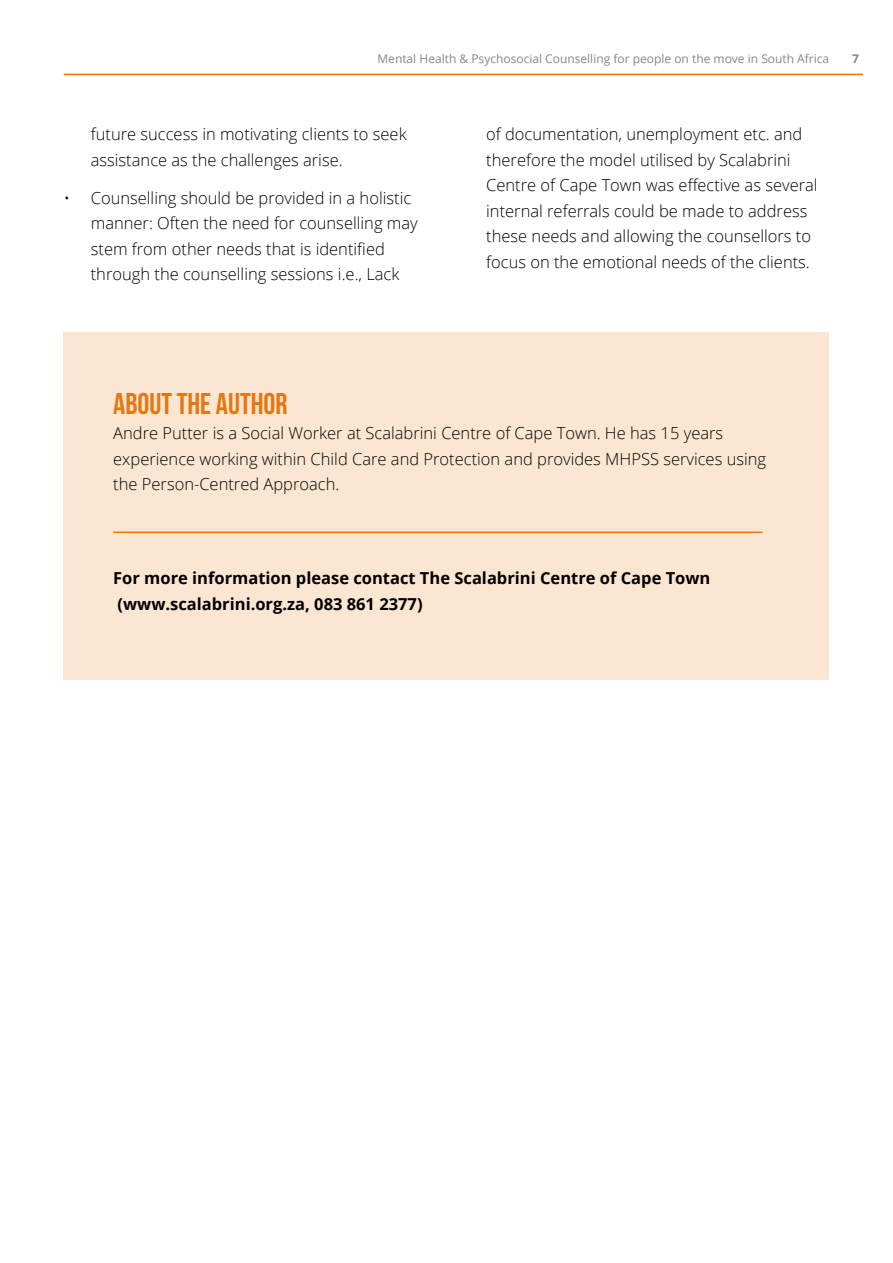
<style>
.page{position:relative;width:893px;height:1263px;background:#fff}
.page>*{position:absolute;margin:0;border:0;box-sizing:border-box;transform-origin:0 0}
.t1{font:700 30px "Bebas Neue";color:#e57713}
.t2{font:300 16.5px/25.5px "Open Sans";color:#000}
.t3{font:700 16.5px/25.5px "Open Sans";color:#000}
.t4{font:12px "Open Sans";color:#878787}
.t5{font:700 12px "Open Sans";color:#878787}
</style>
<div class="page">
<hr style="left:64px;top:74px;width:799px;height:1px;background:#e57713">
<div style="left:64px;top:332px;width:765px;height:348px;background:#fbe6d2"></div>
<hr style="left:113px;top:531px;width:649px;height:2px;background:#e57713">
<p class="t4" style="left:377px;top:50px;width:453px">Mental Health &amp; Psychosocial Counselling for people on the move in South Africa</p>
<p class="t5" style="left:852px;top:50px;width:8px">7</p>
<p class="t2" style="left:91px;top:121px;width:317px">future success in motivating clients to seek assistance as the challenges arise.</p>
<p class="t2" style="left:91px;top:185px;width:328px;text-indent:-27px">• Counselling should be provided in a holistic manner: Often the need for counselling may stem from other needs that is identified through the counselling sessions i.e., Lack</p>
<p class="t2" style="left:486px;top:121px;width:333px">of documentation, unemployment etc. and therefore the model utilised by Scalabrini Centre of Cape Town was effective as several internal referrals could be made to address these needs and allowing the counsellors to focus on the emotional needs of the clients.</p>
<h1 class="t1" style="left:113px;top:387px;width:176px">ABOUT THE AUTHOR</h1>
<p class="t2" style="left:113px;top:420px;width:654px">Andre Putter is a Social Worker at Scalabrini Centre of Cape Town. He has 15 years experience working within Child Care and Protection and provides MHPSS services using the Person-Centred Approach.</p>
<p class="t3" style="left:113px;top:565px;width:599px">For more information please contact The Scalabrini Centre of Cape Town (www.scalabrini.org.za, 083 861 2377)</p>
</div>
